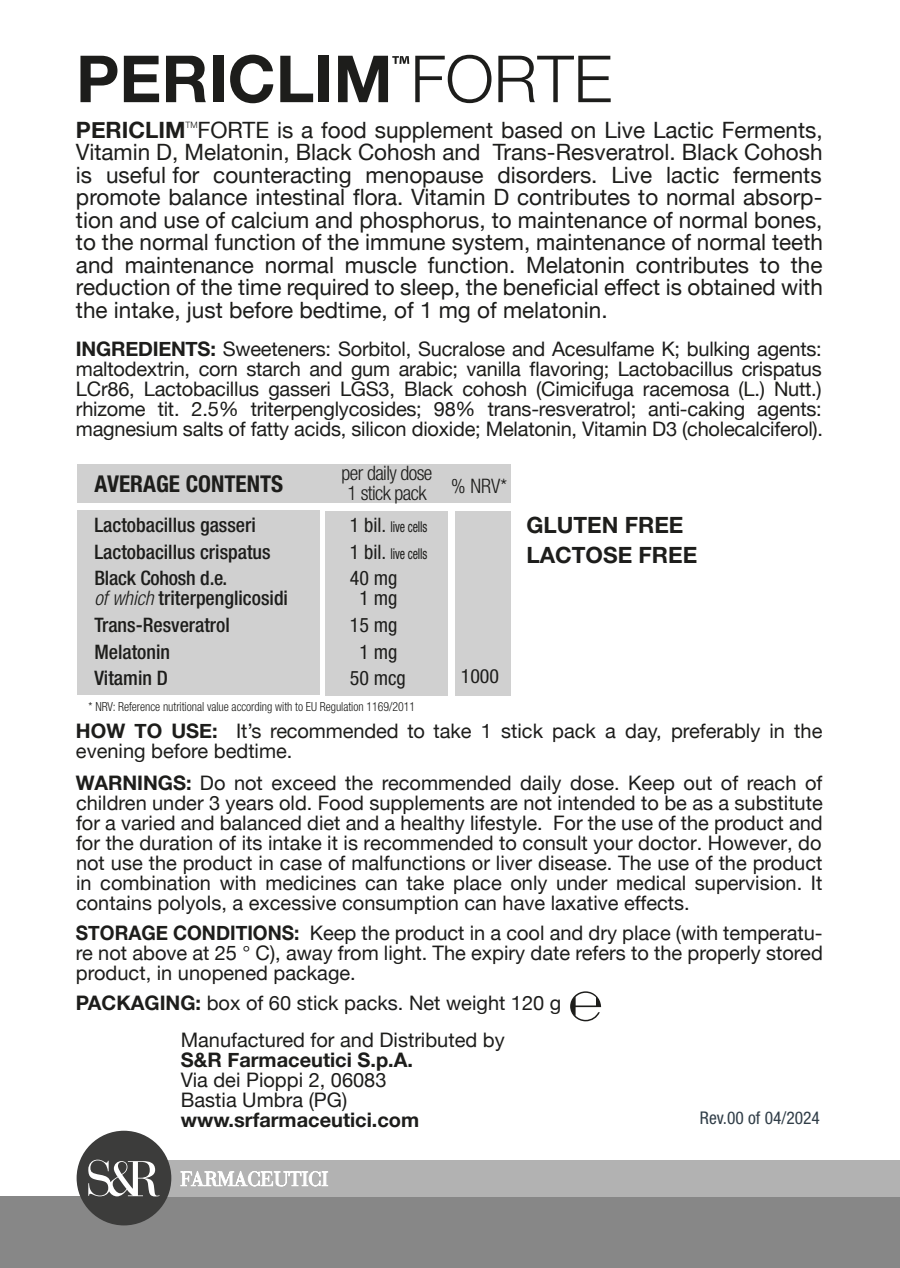
<style>
.page{position:relative;width:900px;height:1268px;background:#fff}
.page>*{position:absolute;margin:0;border:0;box-sizing:border-box;transform-origin:0 0}
.t1{font:700 65px "Helvetica Neue LT Std";color:#1d1d1b}
.t2{font:700 condensed 23.25px "Helvetica Neue LT Std";color:#1d1d1b}
.t3{font:22.5px/22.5px "Helvetica Neue";color:#1d1d1b;text-align:justify}
.t4{font:700 22.5px/30px "Helvetica Neue LT Std";color:#1d1d1b}
.t5{font:700 22.5px "Helvetica Neue";color:#1d1d1b}
.t6{font:20px/20px "Helvetica Neue";color:#1d1d1b}
.t7{font:500 condensed 20px/26.5px "Helvetica Neue LT Std";color:#1d1d1b}
.t8{font:700 20px "Helvetica Neue";color:#1d1d1b}
.t9{font:300 condensed 20px/20px "Helvetica Neue LT Std";letter-spacing:-.03em;color:#1d1d1b}
.t10{font:condensed 20px/26.5px "Helvetica Neue LT Std";color:#1d1d1b;text-align:center}
.t11{font:condensed 19.5px "Helvetica Neue LT Std";color:#1d1d1b}
.t12{font:condensed 17.5px "Helvetica Neue LT Std";color:#313e48}
.t13{font:condensed 15px/26.5px "Helvetica Neue LT Std";letter-spacing:-.01em;color:#1d1d1b;scale:.8 1}
.t14{font:300 condensed 12.5px "Helvetica Neue LT Std";letter-spacing:-.005em;color:#1d1d1b;scale:.95 1}
.t15{font:300 8.75px "Helvetica Neue";color:#1d1d1b}
.s1{font-weight:300}
.s2{font-weight:700}
.s3{font-weight:300;font-style:italic}
.s4{font-size:20px}
</style>
<div class="page">
<svg style="left:392px;top:56px;width:17px;height:8px"></svg>
<div style="left:0;top:1196px;width:900px;height:72px;background:#878787"></div>
<div style="left:127px;top:1159px;width:773px;height:37px;background:#b2b2b2"></div>
<div style="left:77px;top:1130px;width:94px;height:95px;background:#3c3c3b;border-radius:50%"></div>
<svg style="left:88px;top:1159px;width:72px;height:37px"></svg>
<svg style="left:181px;top:1171px;width:147px;height:15px"></svg>
<div style="left:77px;top:510px;width:242px;height:185px;background:#d0d0d0"></div>
<div style="left:325px;top:511px;width:123px;height:184px;background:#d0d0d0"></div>
<div style="left:77px;top:464px;width:433px;height:39px;background:#d0d0d0"></div>
<div style="left:455px;top:511px;width:55px;height:184px;background:#d0d0d0"></div>
<svg style="left:570px;top:991px;width:31px;height:30px"></svg>
<h1 class="t1" style="left:76px;top:39px;width:537px">PERICLIM <span class="s1">FORTE</span></h1>
<p class="t3" style="left:76px;top:120px;width:748px;text-indent:122px">FORTE is a food supplement based on Live Lactic Ferments, Vitamin D, Melatonin, Black Cohosh and Trans-Resveratrol. Black Cohosh is useful for counteracting menopause disorders. Live lactic ferments promote balance intestinal flora. Vitamin D contributes to normal absorp&shy;tion and use of calcium and phosphorus, to maintenance of normal bones, to the normal function of the immune system, maintenance of normal teeth and maintenance normal muscle function. Melatonin contributes to the reduction of the time required to sleep, the beneficial effect is obtained with the intake, just before bedtime, of 1 mg of melatonin.</p>
<p class="t5" style="left:76px;top:112px;width:111px">PERICLIM</p>
<p class="t15" style="left:185px;top:118px;width:14px">TM</p>
<p class="t6" style="left:76px;top:340px;width:748px;text-align:justify"><span class="s2">INGREDIENTS:</span> Sweeteners: Sorbitol, Sucralose and Acesulfame K; bulking agents: maltodextrin, corn starch and gum arabic; vanilla flavoring; Lactobacillus crispatus LCr86, Lactobacillus gasseri LGS3, Black cohosh (Cimicifuga racemosa (L.) Nutt.) rhizome tit. 2.5% triterpenglycosides; 98% trans-resveratrol; anti-caking agents: magnesium salts of fatty acids, silicon dioxide; Melatonin, Vitamin D3 (cholecalciferol).</p>
<p class="t2" style="left:94px;top:470px;width:190px">AVERAGE CONTENTS</p>
<p class="t7" style="left:94px;top:511px;width:178px">Lactobacillus gasseri<br>Lactobacillus crispatus<br>Black Cohosh d.e.</p>
<p class="t7" style="left:94px;top:585px;width:195px"><span class="s3">of which</span> triterpenglicosidi<br>Trans-Resveratrol<br>Melatonin<br>Vitamin D</p>
<p class="t9" style="left:341px;top:463px;width:92px">per daily dose<br>1 stick pack</p>
<p class="t13" style="left:350px;top:513px;width:99px"><span class="s4">1 bil.</span> live cells<br><span class="s4">1 bil.</span> live cells</p>
<p class="t10" style="left:350px;top:568px;width:49px;line-height:20px">40 mg<br>1 mg</p>
<p class="t10" style="left:350px;top:611px;width:58px">15 mg<br>1 mg<br>50 mcg</p>
<p class="t14" style="left:89px;top:699px;width:345px">* NRV: Reference nutritional value according with to EU Regulation 1169/2011</p>
<p class="t9" style="left:451px;top:475px;width:57px">% NRV*</p>
<p class="t11" style="left:461px;top:665px;width:40px">1000</p>
<p class="t4" style="left:526px;top:510px;width:172px">GLUTEN FREE<br>LACTOSE FREE</p>
<p class="t6" style="left:76px;top:722px;width:748px"><span class="s2">HOW TO USE:</span> It’s recommended to take 1 stick pack a day, preferably in the evening before bedtime.</p>
<p class="t6" style="left:76px;top:774px;width:748px;text-align:justify"><span class="s2">WARNINGS:</span> Do not exceed the recommended daily dose. Keep out of reach of children under 3 years old. Food supplements are not intended to be as a substitute for a varied and balanced diet and a healthy lifestyle. For the use of the product and for the duration of its intake it is recommended to consult your doctor. However, do not use the product in case of malfunctions or liver disease. The use of the product in combination with medicines can take place only under medical supervision. It contains polyols, a excessive consumption can have laxative effects.</p>
<p class="t6" style="left:76px;top:924px;width:748px;text-align:justify"><span class="s2">STORAGE CONDITIONS:</span> Keep the product in a cool and dry place (with temperatu&shy;re not above at 25 ° C), away from light. The expiry date refers to the properly stored product, in unopened package.</p>
<p class="t6" style="left:181px;top:986px;width:382px;line-height:36.5px;text-indent:-105px"><span class="s2">PACKAGING:</span> box of 60 stick packs. Net weight 120 g<br>Manufactured for and Distributed by</p>
<p class="t8" style="left:181px;top:1044px;width:234px">S&amp;R Farmaceutici S.p.A.</p>
<p class="t6" style="left:181px;top:1071px;width:207px">Via dei Pioppi 2, 06083<br>Bastia Umbra (PG)</p>
<p class="t8" style="left:181px;top:1104px;width:240px">www.srfarmaceutici.com</p>
<p class="t12" style="left:700px;top:1107px;width:121px">Rev.00 of 04/2024</p>
</div>
